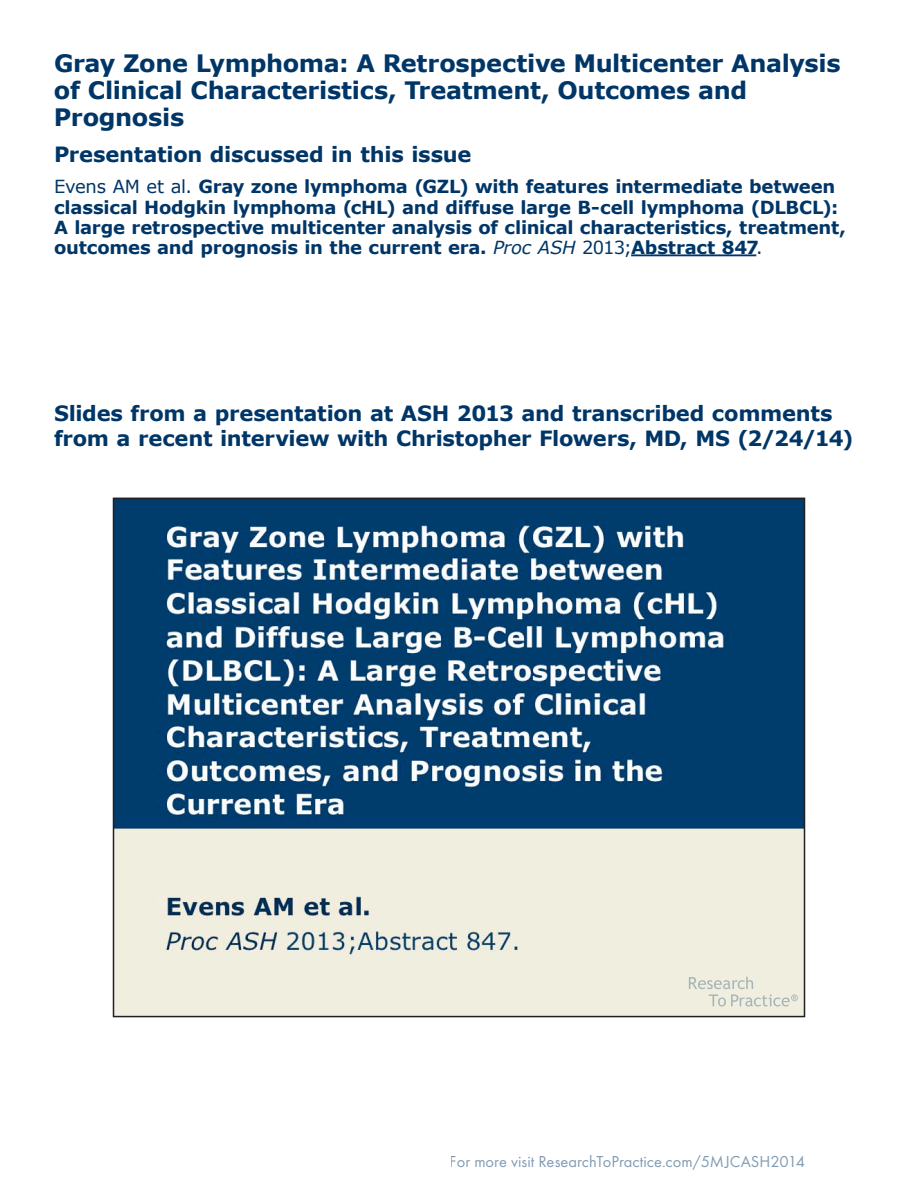
<style>
.page{position:relative;width:918px;height:1188px;background:#fff}
.page>*{position:absolute;margin:0;border:0;box-sizing:border-box;transform-origin:0 0}
.t1{font:700 24px/27px "Verdana";letter-spacing:-.01em;color:#003667}
.t2{font:700 21px/25.2px "Verdana";letter-spacing:-.01em;color:#003667}
.t3{font:700 18px/20.2px "Verdana";letter-spacing:-.015em;color:#003667}
.t4{font:16.5px "Futura T";color:#003667}
.s1{font-weight:400}
.s2{font-weight:400;font-style:italic}
</style>
<div class="page">
<img style="left:116px;top:501px;width:686px;height:513px">
<div style="left:113px;top:498px;width:692px;height:519px;border:2px solid #231f20"></div>
<hr style="left:631px;top:254px;width:125px;height:2px;background:#003667">
<svg style="left:689px;top:977px;width:109px;height:30px;background:#e2e4d8"></svg>
<h1 class="t1" style="left:54px;top:50px;width:788px">Gray Zone Lymphoma: A Retrospective Multicenter Analysis of Clinical Characteristics, Treatment, Outcomes and<br>Prognosis</h1>
<p class="t2" style="left:54px;top:142px;width:419px">Presentation discussed in this issue</p>
<p class="t3" style="left:54px;top:176px;width:793px"><span class="s1">Evens AM et al.</span> Gray zone lymphoma (GZL) with features intermediate between classical Hodgkin lymphoma (cHL) and diffuse large B-cell lymphoma (DLBCL):<br>A large retrospective multicenter analysis of clinical characteristics, treatment, outcomes and prognosis in the current era. <span class="s2">Proc ASH</span> <span class="s1">2013;</span>Abstract 847<span class="s1">.</span></p>
<p class="t2" style="left:54px;top:400px;width:801px">Slides from a presentation at ASH 2013 and transcribed comments from a recent interview with Christopher Flowers, MD, MS (2/24/14)</p>
<p class="t4" style="left:450px;top:1152px;width:357px">For more visit ResearchToPractice.com/5MJCASH2014</p>
</div>
